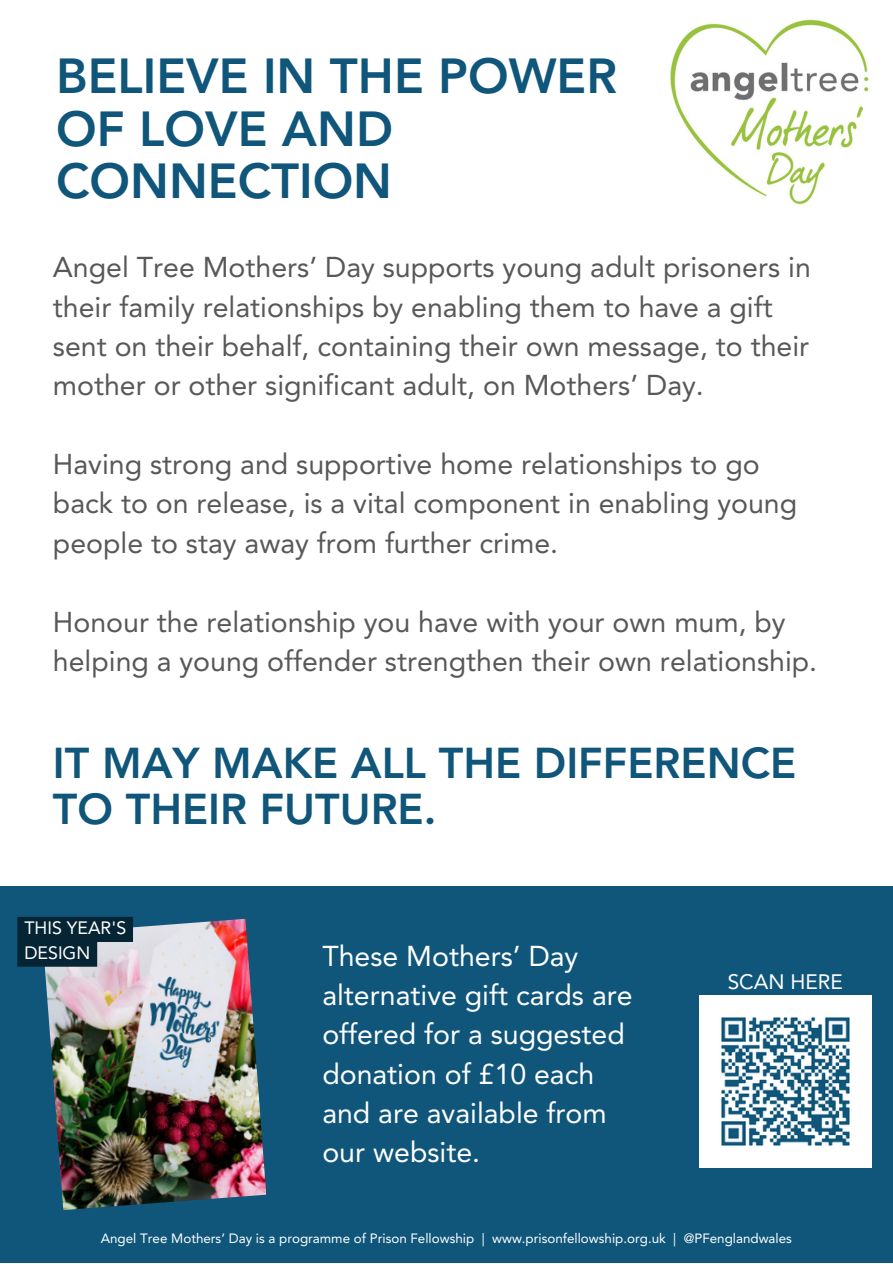
<style>
.page{position:relative;width:893px;height:1264px;background:#fff}
.page>*{position:absolute;margin:0;border:0;box-sizing:border-box;transform-origin:0 0}
.t1{font:800 48.75px/52.8px "Avenir LT Std";color:#0f567a}
.t2{font:800 42.75px/46px "Avenir LT Std";color:#0f567a}
.t3{font:28.5px/39.3px "Avenir LT Std";color:#58585a}
.t4{font:28.5px/39.3px "Avenir LT Std";color:#fff}
.t5{font:20.7px "Avenir LT Std";color:#fff}
.t6{font:17.85px/24.8px "Avenir LT Std";color:#fff}
.t7{font:13.35px "Avenir LT Std";color:#fff}
</style>
<div class="page">
<div style="left:0;top:886px;width:892px;height:376px;background:#0f567a"></div>
<img style="left:670px;top:19px;width:199px;height:186px">
<img style="left:42px;top:918px;width:224px;height:291px">
<img style="left:699px;top:995px;width:172px;height:172px">
<svg style="left:17px;top:917px;width:116px;height:49px;background:#26404e"></svg>
<h1 class="t1" style="left:56px;top:54px;width:562px">BELIEVE IN THE POWER<br>OF LOVE AND<br>CONNECTION</h1>
<p class="t3" style="left:53px;top:250px;width:759px">Angel Tree Mothers’ Day supports young adult prisoners in their family relationships by enabling them to have a gift sent on their behalf, containing their own message, to their mother or other significant adult, on Mothers’ Day.</p>
<p class="t3" style="left:53px;top:447px;width:745px">Having strong and supportive home relationships to go back to on release, is a vital component in enabling young people to stay away from further crime.</p>
<p class="t3" style="left:53px;top:604px;width:765px">Honour the relationship you have with your own mum, by helping a young offender strengthen their own relationship.</p>
<h2 class="t2" style="left:53px;top:744px;width:744px">IT MAY MAKE ALL THE DIFFERENCE<br>TO THEIR FUTURE.</h2>
<p class="t6" style="left:24px;top:917px;width:103px">THIS YEAR'S<br>DESIGN</p>
<p class="t4" style="left:322px;top:938px;width:312px">These Mothers’ Day alternative gift cards are offered for a suggested donation of £10 each and are available from our website.</p>
<p class="t5" style="left:727px;top:972px;width:116px">SCAN HERE</p>
<p class="t7" style="left:101px;top:1233px;width:692px">Angel Tree Mothers’ Day is a programme of Prison Fellowship | www.prisonfellowship.org.uk | @PFenglandwales</p>
</div>
